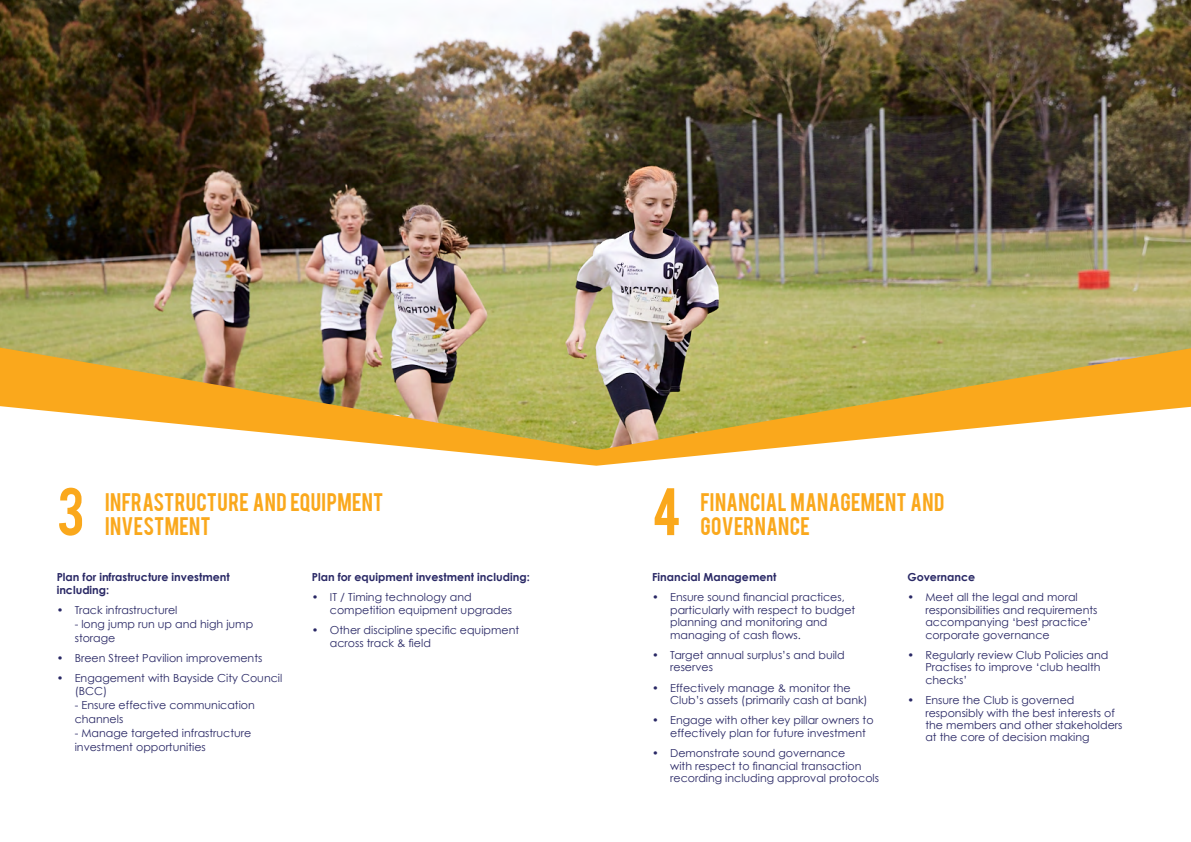
<style>
.page{position:relative;width:1191px;height:842px;background:#fff}
.page>*{position:absolute;margin:0;border:0;box-sizing:border-box;transform-origin:0 0}
.t1{font:52.6px "Bebas";color:#faa81c}
.t2{font:20px "Bebas";letter-spacing:.02em;color:#faa81c}
.t3{font:11px/12.4px "Century Gothic";color:#292865}
.t4{font:700 11px/12.4px "Century Gothic";color:#292865}
</style>
<div class="page">
<img style="left:0;top:0;width:1191px;height:348px">
<svg style="left:0;top:348px;width:1191px;height:118px"></svg>
<p class="t1" style="left:57px;top:473px;width:29px">3</p>
<p class="t2" style="left:105px;top:488px;width:280px">INFRASTRUCTURE AND EQUIPMENT</p>
<p class="t2" style="left:105px;top:512px;width:107px">INVESTMENT</p>
<p class="t4" style="left:57px;top:571px;width:175px">Plan for infrastructure investment including:</p>
<p class="t3" style="left:57px;top:603px;width:122px">• Track infrastructurel</p>
<p class="t3" style="left:75px;top:617px;width:180px;line-height:14px">- long jump run up and high jump storage</p>
<p class="t3" style="left:57px;top:652px;width:207px">• Breen Street Pavilion improvements</p>
<p class="t3" style="left:75px;top:672px;width:209px;text-indent:-18px">• Engagement with Bayside City Council (BCC)</p>
<p class="t3" style="left:75px;top:698px;width:182px;line-height:14px">- Ensure effective communication channels</p>
<p class="t3" style="left:75px;top:726px;width:178px;line-height:14px">- Manage targeted infrastructure investment opportunities</p>
<p class="t4" style="left:312px;top:571px;width:219px">Plan for equipment investment including:</p>
<p class="t3" style="left:330px;top:591px;width:184px;text-indent:-18px">• IT / Timing technology and competition equipment upgrades</p>
<p class="t3" style="left:330px;top:624px;width:191px;text-indent:-18px">• Other discipline specific equipment across track &amp; field</p>
<p class="t1" style="left:652px;top:473px;width:30px">4</p>
<p class="t2" style="left:700px;top:488px;width:245px">FINANCIAL MANAGEMENT AND</p>
<p class="t2" style="left:700px;top:512px;width:111px">GOVERNANCE</p>
<p class="t4" style="left:652px;top:571px;width:126px">Financial Management</p>
<p class="t3" style="left:670px;top:591px;width:187px;text-indent:-18px">• Ensure sound financial practices, particularly with respect to budget planning and monitoring and managing of cash flows.</p>
<p class="t3" style="left:670px;top:649px;width:176px;text-indent:-18px">• Target annual surplus’s and build reserves</p>
<p class="t3" style="left:670px;top:681px;width:199px;text-indent:-18px">• Effectively manage &amp; monitor the<br>Club’s assets (primarily cash at bank)</p>
<p class="t3" style="left:670px;top:714px;width:205px;text-indent:-18px">• Engage with other key pillar owners to effectively plan for future investment</p>
<p class="t3" style="left:670px;top:747px;width:210px;text-indent:-18px">• Demonstrate sound governance<br>with respect to financial transaction recording including approval protocols</p>
<p class="t4" style="left:907px;top:571px;width:69px">Governance</p>
<p class="t3" style="left:925px;top:591px;width:174px;text-indent:-18px">• Meet all the legal and moral responsibilities and requirements accompanying ‘best practice’ corporate governance</p>
<p class="t3" style="left:925px;top:649px;width:184px;text-indent:-18px">• Regularly review Club Policies and<br>Practises to improve ‘club health checks’</p>
<p class="t3" style="left:925px;top:694px;width:199px;text-indent:-18px">• Ensure the Club is governed responsibly with the best interests of the members and other stakeholders at the core of decision making</p>
</div>
